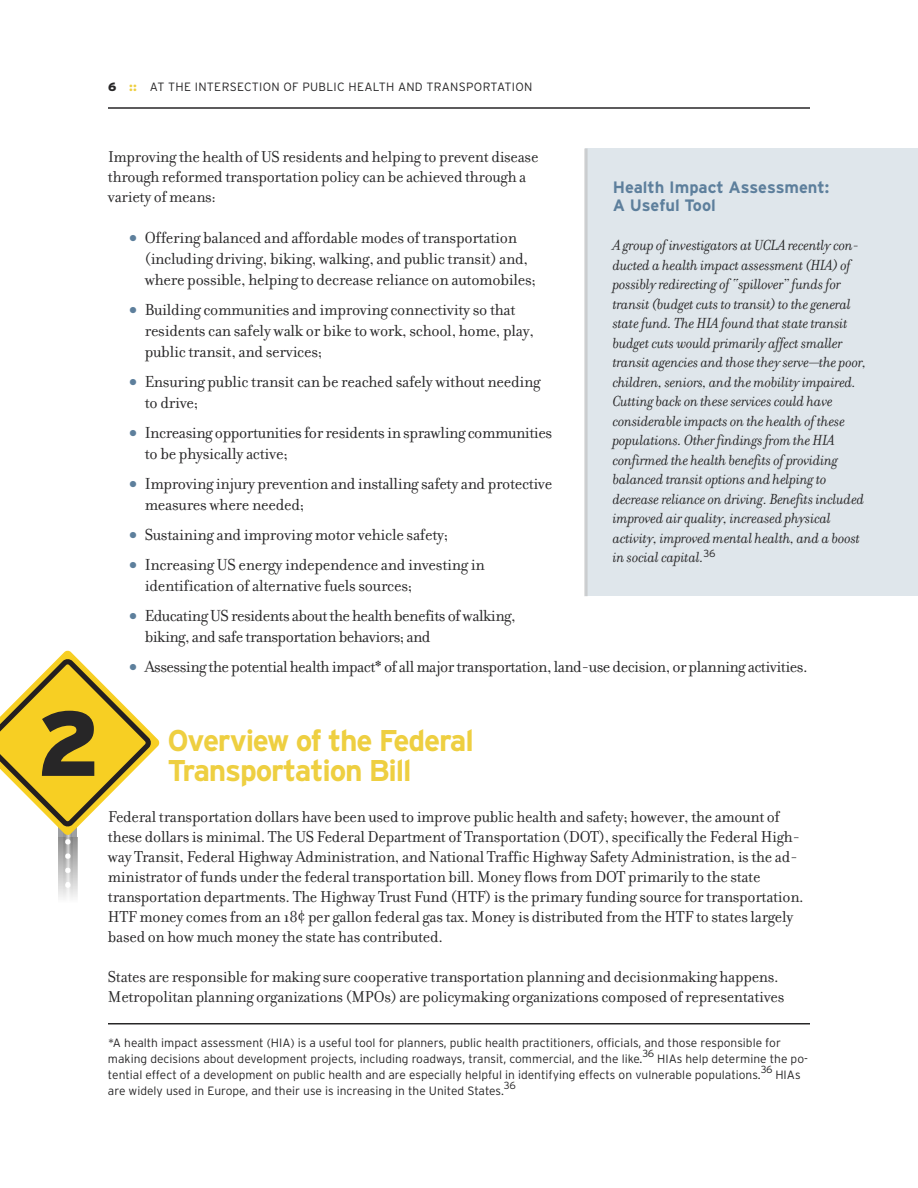
<style>
.page{position:relative;width:918px;height:1188px;background:#fff}
.page>*{position:absolute;margin:0;border:0;box-sizing:border-box;transform-origin:0 0}
.t1{font:900 91.65px "Interstate";color:#272627}
.t2{font:700 30px/30px "Interstate";letter-spacing:-.04em;color:#eecf41}
.t3{font:17.25px/21px "Filosofia";letter-spacing:-.015em;color:#272627}
.t4{font:17.1px/20px "Filosofia";letter-spacing:-.015em;color:#272627}
.t5{font:700 16.5px/18px "Interstate";color:#5d7f9c}
.t6{font:italic 15.75px/19.5px "Filosofia";letter-spacing:-.015em;color:#272627}
.t7{font:300 12px/15.8px "Interstate";color:#272627}
.t8{font:300 12px "Interstate";letter-spacing:.025em;color:#272627}
.t9{font:300 10.35px "Interstate";color:#272627}
.s1{font-weight:900}
.s2{font-weight:900;color:#eecf41}
.s3{font-family:"Interstate";font-weight:900;font-size:13.5px;color:#5d7f9c}
</style>
<div class="page">
<svg style="left:0;top:651px;width:159px;height:187px"></svg>
<img style="left:58px;top:838px;width:20px;height:60px">
<hr style="left:108px;top:107px;width:702px;height:2px;background:#272627">
<div style="left:585px;top:149px;width:333px;height:447px;background:#dfe6eb"></div>
<hr style="left:586px;top:149px;width:1px;height:447px;background:#bebebe">
<hr style="left:585px;top:149px;width:1px;height:447px;background:#bebebe">
<hr style="left:108px;top:1023px;width:702px;height:1px;background:#272627">
<p class="t8" style="left:108px;top:79px;width:426px"><span class="s1">6</span> <span class="s2">::</span> AT THE INTERSECTION OF PUBLIC HEALTH AND TRANSPORTATION</p>
<p class="t4" style="left:108px;top:146px;width:432px">Improving the health of US residents and helping to prevent disease through reformed transportation policy can be achieved through a variety of means:</p>
<p class="t3" style="left:145px;top:227px;width:393px;text-indent:-16px"><span class="s3">•</span> Offering balanced and affordable modes of transportation (including driving, biking, walking, and public transit) and, where possible, helping to decrease reliance on automobiles;</p>
<p class="t3" style="left:145px;top:299px;width:391px;text-indent:-16px"><span class="s3">•</span> Building communities and improving connectivity so that residents can safely walk or bike to work, school, home, play, public transit, and services;</p>
<p class="t3" style="left:145px;top:371px;width:397px;text-indent:-16px"><span class="s3">•</span> Ensuring public transit can be reached safely without needing to drive;</p>
<p class="t3" style="left:145px;top:422px;width:409px;text-indent:-16px"><span class="s3">•</span> Increasing opportunities for residents in sprawling communities to be physically active;</p>
<p class="t3" style="left:145px;top:473px;width:409px;text-indent:-16px"><span class="s3">•</span> Improving injury prevention and installing safety and protective measures where needed;</p>
<p class="t3" style="left:129px;top:524px;width:321px"><span class="s3">•</span> Sustaining and improving motor vehicle safety;</p>
<p class="t3" style="left:145px;top:554px;width:342px;text-indent:-16px"><span class="s3">•</span> Increasing US energy independence and investing in identification of alternative fuels sources;</p>
<p class="t3" style="left:145px;top:605px;width:372px;text-indent:-16px"><span class="s3">•</span> EducatingUS residents aboutthehealthbenefits ofwalking, biking, andsafe transportationbehaviors; and</p>
<p class="t3" style="left:129px;top:656px;width:680px"><span class="s3">•</span> Assessing thepotentialhealthimpact* of allmajortransportation,land-usedecision, orplanning activities.</p>
<p class="t5" style="left:613px;top:179px;width:218px">Health Impact Assessment:<br>A Useful Tool</p>
<p class="t6" style="left:613px;top:235px;width:255px">A group of investigators at UCLA recently con&shy;ducted a health impact assessment (HIA) of possibly redirecting of “spillover” funds for transit (budget cuts to transit) to the general statefund. The HIA found that state transit budget cuts would primarily affect smaller transit agencies and those they serve—the poor, children, seniors, and the mobility impaired.<br>Cutting back on these services could have considerable impacts on the health of these populations. Otherfindings from the HIA confirmed the health benefits of providing balanced transit options and helping to decrease reliance on driving. Benefits included improved air quality, increased physical activity, improved mental health, and a boost in social capital.<sup>36</sup></p>
<h1 class="t1" style="left:37px;top:691px;width:66px">2</h1>
<h2 class="t2" style="left:167px;top:726px;width:308px">Overview of the Federal<br>Transportation Bill</h2>
<p class="t4" style="left:108px;top:806px;width:697px">Federal transportation dollars have been used to improve public health and safety; however, the amount of these dollars is minimal. The US Federal Department of Transportation (DOT), specifically the Federal High&shy;way Transit, Federal Highway Administration, and National Traffic Highway Safety Administration, is the ad&shy;ministrator of funds under the federal transportation bill. Money flows from DOT primarily to the state transportation departments. The Highway Trust Fund (HTF) is the primary funding source for transportation.<br>HTF money comes from an 18¢ per gallon federal gas tax. Money is distributed from the HTF to states largely based on how much money the state has contributed.</p>
<p class="t4" style="left:108px;top:967px;width:678px">States are responsible for making sure cooperative transportation planning and decisionmaking happens.<br>Metropolitan planning organizations (MPOs) are policymaking organizations composed of representatives</p>
<p class="t7" style="left:108px;top:1035px;width:674px">*A health impact assessment (HIA) is a useful tool for planners, public health practitioners, officials, and those responsible for making decisions about development projects, including roadways, transit, commercial, and the like.</p>
<p class="t9" style="left:643px;top:1048px;width:13px">36</p>
<p class="t7" style="left:108px;top:1051px;width:701px;text-indent:549px">HIAs help determine the po&shy;tential effect of a development on public health and are especially helpful in identifying effects on vulnerable populations.</p>
<p class="t9" style="left:761px;top:1063px;width:13px">36</p>
<p class="t7" style="left:775px;top:1067px;width:27px">HIAs</p>
<p class="t9" style="left:504px;top:1079px;width:13px">36</p>
<p class="t7" style="left:108px;top:1083px;width:397px">are widely used in Europe, and their use is increasing in the United States.</p>
</div>
